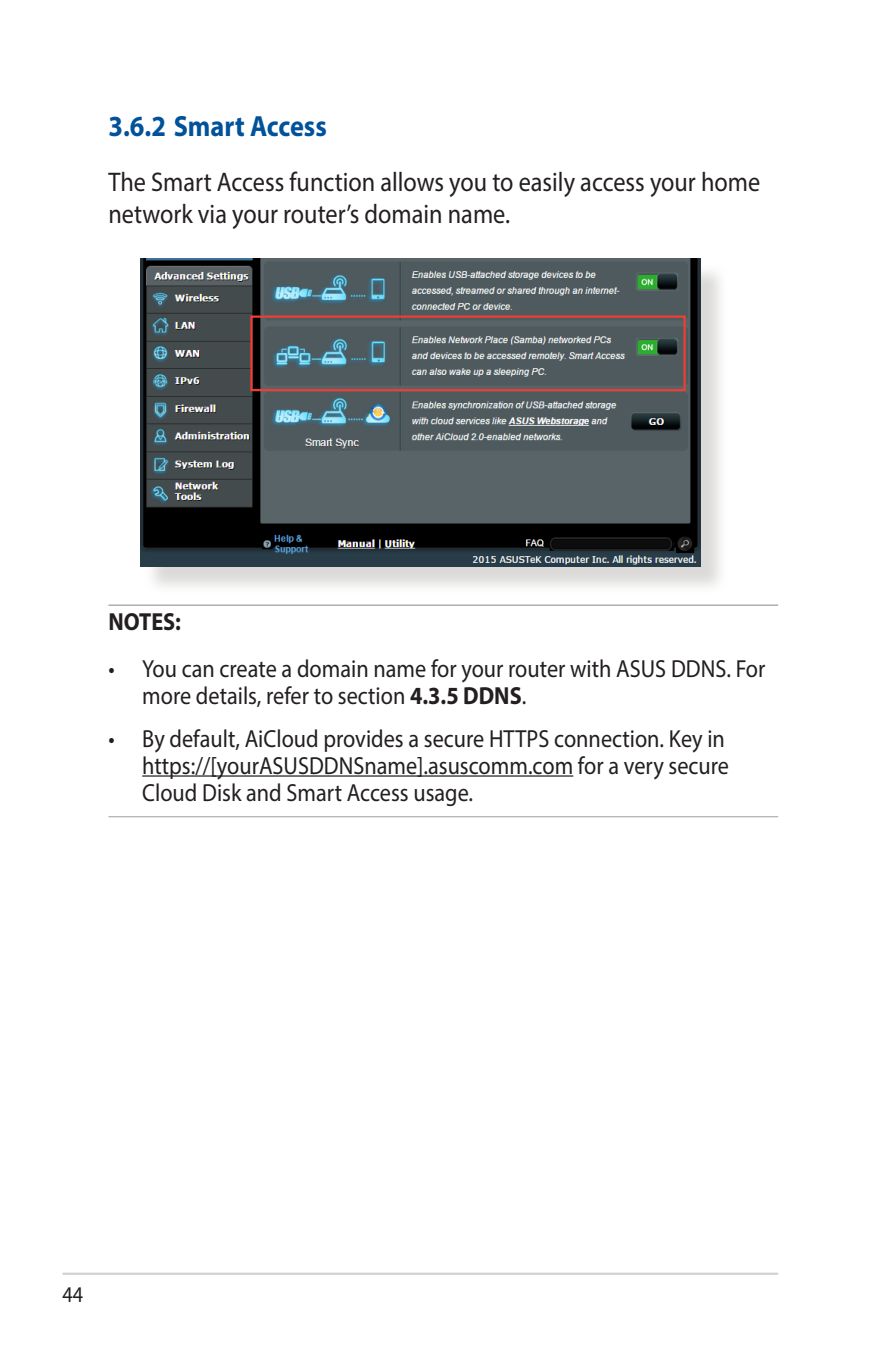
<style>
.page{position:relative;width:893px;height:1346px;background:#fff}
.page>*{position:absolute;margin:0;border:0;box-sizing:border-box;transform-origin:0 0}
.WL_Header_2{font:700 29.25px "Myriad Pro";color:#01529a;scale:.9 1}
.WL_Body_Text{font:27px/32.4px "Myriad Pro";color:#231f20;scale:.9 1}
.WL_Message_List_3{font:24.75px/27px "Myriad Pro";color:#231f20;scale:.9 1}
.WL_Message_List_2{font:24.75px/27px "Myriad Pro";color:#231f20;scale:.9 1}
.WL_Message_List_1{font:700 24.75px "Myriad Pro";color:#231f20;scale:.9 1}
.t1{font:22.5px "Myriad";color:#231f20;scale:.9 1}
.s1{font-weight:700}
</style>
<div class="page">
<hr style="left:63px;top:1272px;width:715px;height:3px;background:#d1d2d4">
<hr style="left:108px;top:604px;width:670px;height:2px;background:#939598">
<hr style="left:142px;top:775px;width:431px;height:1px;background:#231f20">
<hr style="left:108px;top:816px;width:670px;height:1px;background:#a8a9ad">
<div style="left:144px;top:262px;width:584px;height:332px;background:#cfcecb;opacity:.75"></div>
<img style="left:140px;top:259px;width:561px;height:308px">
<div style="left:250px;top:315px;width:436px;height:76px;border:2px solid #ee3e34"></div>
<p class="WL_Header_2" style="left:108px;top:107px;width:244px">3.6.2 Smart Access</p>
<p class="WL_Body_Text" style="left:108px;top:165px;width:726px">The Smart Access function allows you to easily access your home network via your router’s domain name.</p>
<p class="WL_Message_List_1" style="left:108px;top:606px;width:82px">NOTES:</p>
<p class="WL_Message_List_2" style="left:142px;top:654px;width:694px;text-indent:-34px">• You can create a domain name for your router with ASUS DDNS. For more details, refer to section <span class="s1">4.3.5 DDNS</span>.</p>
<p class="WL_Message_List_3" style="left:142px;top:724px;width:654px;text-indent:-34px">• By default, AiCloud provides a secure HTTPS connection. Key in https://[yourASUSDDNSname].asuscomm.com for a very secure<br>Cloud Disk and Smart Access usage.</p>
<p class="t1" style="left:63px;top:1283px;width:25px">44</p>
</div>
